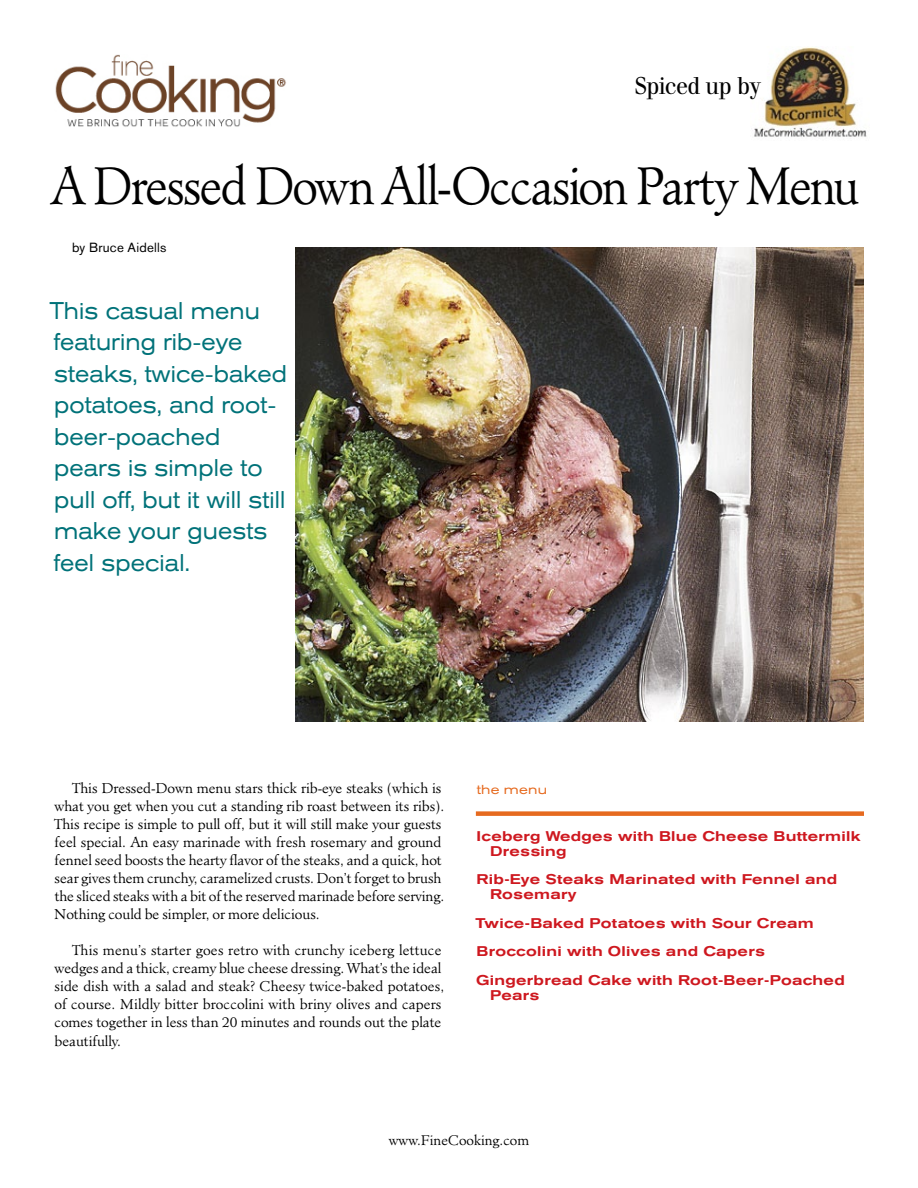
<style>
.page{position:relative;width:918px;height:1188px;background:#fff}
.page>*{position:absolute;margin:0;border:0;box-sizing:border-box;transform-origin:0 0}
.t1{font:300 51px "Minister";letter-spacing:-.045em;color:#010101;scale:.9 1}
.t2{font:expanded 24px/31.5px "Akzidenz Grotesk BE";letter-spacing:.005em;color:#007279;scale:.87 1}
.t3{font:24px "Walbaum";letter-spacing:-.03em;color:#000;scale:.93 1}
.t4{font:500 expanded 13.95px/15px "Akzidenz Grotesk BE";letter-spacing:.02em;color:#ce181f}
.t5{font:300 13.8px/18px "Minister";letter-spacing:-.005em;color:#000}
.t6{font:300 13.5px "Minister";color:#000}
.t7{font:13.2px "Akzidenz Grotesk BE";letter-spacing:.02em;color:#000}
.t8{font:expanded 12.9px "Akzidenz Grotesk BE";letter-spacing:.015em;color:#e66a1f}
</style>
<div class="page">
<div style="left:476px;top:811px;width:388px;height:5px;background:#e66a1f"></div>
<img style="left:754px;top:47px;width:113px;height:90px">
<img style="left:55px;top:54px;width:231px;height:73px">
<img style="left:295px;top:248px;width:569px;height:474px">
<h2 class="t3" style="left:635px;top:72px;width:138px">Spiced up by</h2>
<h1 class="t1" style="left:51px;top:155px;width:900px">A Dressed Down All-Occasion Party Menu</h1>
<p class="t7" style="left:72px;top:239px;width:96px">by Bruce Aidells</p>
<h2 class="t2" style="left:49px;top:295px;width:275px">This casual menu featuring rib-eye steaks, twice-baked potatoes, and root&shy;beer-poached pears is simple to pull off, but it will still make your guests feel special.</h2>
<p class="t5" style="left:54px;top:779px;width:392px;text-indent:18px">This Dressed-Down menu stars thick rib-eye steaks (which is what you get when you cut a standing rib roast between its ribs).<br>This recipe is simple to pull off, but it will still make your guests feel special. An easy marinade with fresh rosemary and ground fennel seed boosts the hearty flavor of the steaks, and a quick, hot sear gives them crunchy, caramelized crusts. Don’t forget to brush the sliced steaks with a bit of the reserved marinade before serving.<br>Nothing could be simpler, or more delicious.</p>
<p class="t5" style="left:54px;top:941px;width:391px;text-indent:18px">This menu’s starter goes retro with crunchy iceberg lettuce wedges and a thick, creamy blue cheese dressing. What’s the ideal side dish with a salad and steak? Cheesy twice-baked potatoes, of course. Mildly bitter broccolini with briny olives and capers comes together in less than 20 minutes and rounds out the plate</p>
<p class="t5" style="left:55px;top:1032px;width:68px">beautifully.</p>
<p class="t8" style="left:477px;top:782px;width:72px">the menu</p>
<p class="t4" style="left:490px;top:828px;width:372px;text-indent:-14px">Iceberg Wedges with Blue Cheese Buttermilk<br>Dressing</p>
<p class="t4" style="left:490px;top:872px;width:349px;text-indent:-14px">Rib-Eye Steaks Marinated with Fennel and<br>Rosemary</p>
<p class="t4" style="left:476px;top:909px;width:371px;line-height:28.5px">Twice-Baked Potatoes with Sour Cream<br>Broccolini with Olives and Capers<br>Gingerbread Cake with Root-Beer-Poached</p>
<p class="t4" style="left:490px;top:987px;width:51px">Pears</p>
<p class="t6" style="left:389px;top:1132px;width:142px">www.FineCooking.com</p>
</div>
